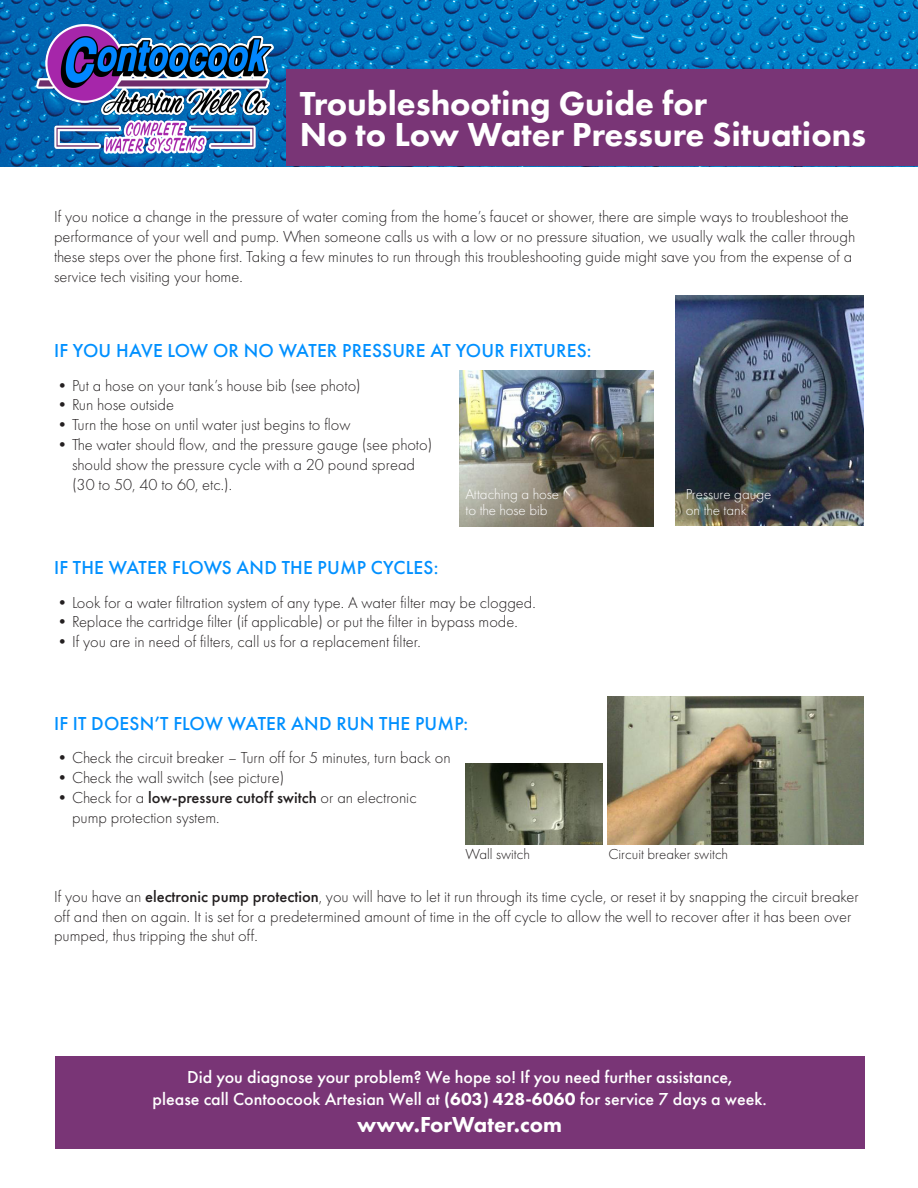
<style>
.page{position:relative;width:918px;height:1188px;background:#fff}
.page>*{position:absolute;margin:0;border:0;box-sizing:border-box;transform-origin:0 0}
.t1{font:800 34.5px/31.5px "Futura PT";color:#fff}
.t2{font:800 22.5px "Futura PT";color:#fff}
.subhead{font:500 19.5px "Futura PT";letter-spacing:.01em;color:#0090ff}
.t3{font:500 18px/21.6px "Futura PT";color:#fff;text-align:center}
.body{font:300 16.5px/19.8px "Futura PT";color:#231f20}
.body-2{font:300 15px/16.5px "Futura PT";color:#fff}
.body-3{font:300 15px "Futura PT";color:#231f20}
.s1{font-weight:500}
.s2{font-weight:800}
</style>
<div class="page">
<img style="left:0;top:0;width:918px;height:166px">
<div style="left:286px;top:69px;width:632px;height:97px;background:#793576"></div>
<img style="left:37px;top:24px;width:237px;height:130px">
<img style="left:459px;top:370px;width:194px;height:157px">
<img style="left:675px;top:296px;width:189px;height:229px">
<img style="left:608px;top:696px;width:256px;height:149px">
<img style="left:465px;top:764px;width:138px;height:81px">
<div style="left:55px;top:1056px;width:810px;height:93px;background:#793576"></div>
<p class="t1" style="left:300px;top:87px;width:568px">Troubleshooting Guide for<br>No to Low Water Pressure Situations</p>
<p class="body" style="left:54px;top:207px;width:803px">If you notice a change in the pressure of water coming from the home’s faucet or shower, there are simple ways to troubleshoot the performance of your well and pump. When someone calls us with a low or no pressure situation, we usually walk the caller through these steps over the phone first. Taking a few minutes to run through this troubleshooting guide might save you from the expense of a service tech visiting your home.</p>
<p class="subhead" style="left:54px;top:339px;width:539px">IF YOU HAVE LOW OR NO WATER PRESSURE AT YOUR FIXTURES:</p>
<p class="body" style="left:54px;top:375px;width:308px">•Put a hose on your tank’s house bib (see photo)</p>
<p class="body" style="left:54px;top:395px;width:122px">•Run hose outside</p>
<p class="body" style="left:54px;top:415px;width:298px">•Turn the hose on until water just begins to flow</p>
<p class="body" style="left:72px;top:435px;width:362px;text-indent:-18px">•The water should flow, and the pressure gauge (see photo) should show the pressure cycle with a 20 pound spread (30 to 50, 40 to 60, etc.).</p>
<p class="body-2" style="left:465px;top:486px;width:95px">Attaching a hose to the hose bib</p>
<p class="subhead" style="left:54px;top:556px;width:386px">IF THE WATER FLOWS AND THE PUMP CYCLES:</p>
<p class="body" style="left:54px;top:592px;width:483px">•Look for a water filtration system of any type. A water filter may be clogged.</p>
<p class="body" style="left:54px;top:612px;width:465px">•Replace the cartridge filter (if applicable) or put the filter in bypass mode.</p>
<p class="body" style="left:54px;top:632px;width:368px">•If you are in need of filters, call us for a replacement filter.</p>
<p class="subhead" style="left:54px;top:712px;width:416px">IF IT DOESN’T FLOW WATER AND RUN THE PUMP:</p>
<p class="body" style="left:54px;top:748px;width:398px">•Check the circuit breaker – Turn off for 5 minutes, turn back on</p>
<p class="body" style="left:54px;top:768px;width:232px">•Check the wall switch (see picture)</p>
<p class="body" style="left:72px;top:788px;width:346px;text-indent:-18px">•Check for a <span class="s1">low-pressure cutoff switch</span> or an electronic pump protection system.</p>
<p class="body-2" style="left:686px;top:486px;width:87px">Pressure gauge on the tank</p>
<p class="body-3" style="left:465px;top:845px;width:66px">Wall switch</p>
<p class="body-3" style="left:608px;top:845px;width:121px">Circuit breaker switch</p>
<p class="body" style="left:54px;top:887px;width:806px">If you have an <span class="s1">electronic pump protection</span>, you will have to let it run through its time cycle, or reset it by snapping the circuit breaker off and then on again. It is set for a predetermined amount of time in the off cycle to allow the well to recover after it has been over pumped, thus tripping the shut off.</p>
<p class="t3" style="left:153px;top:1067px;width:616px">Did you diagnose your problem? We hope so! If you need further assistance,<br>please call Contoocook Artesian Well at <span class="s2">(603) 428-6060</span> for service 7 days a week.</p>
<p class="t2" style="left:357px;top:1110px;width:206px">www.ForWater.com</p>
</div>
